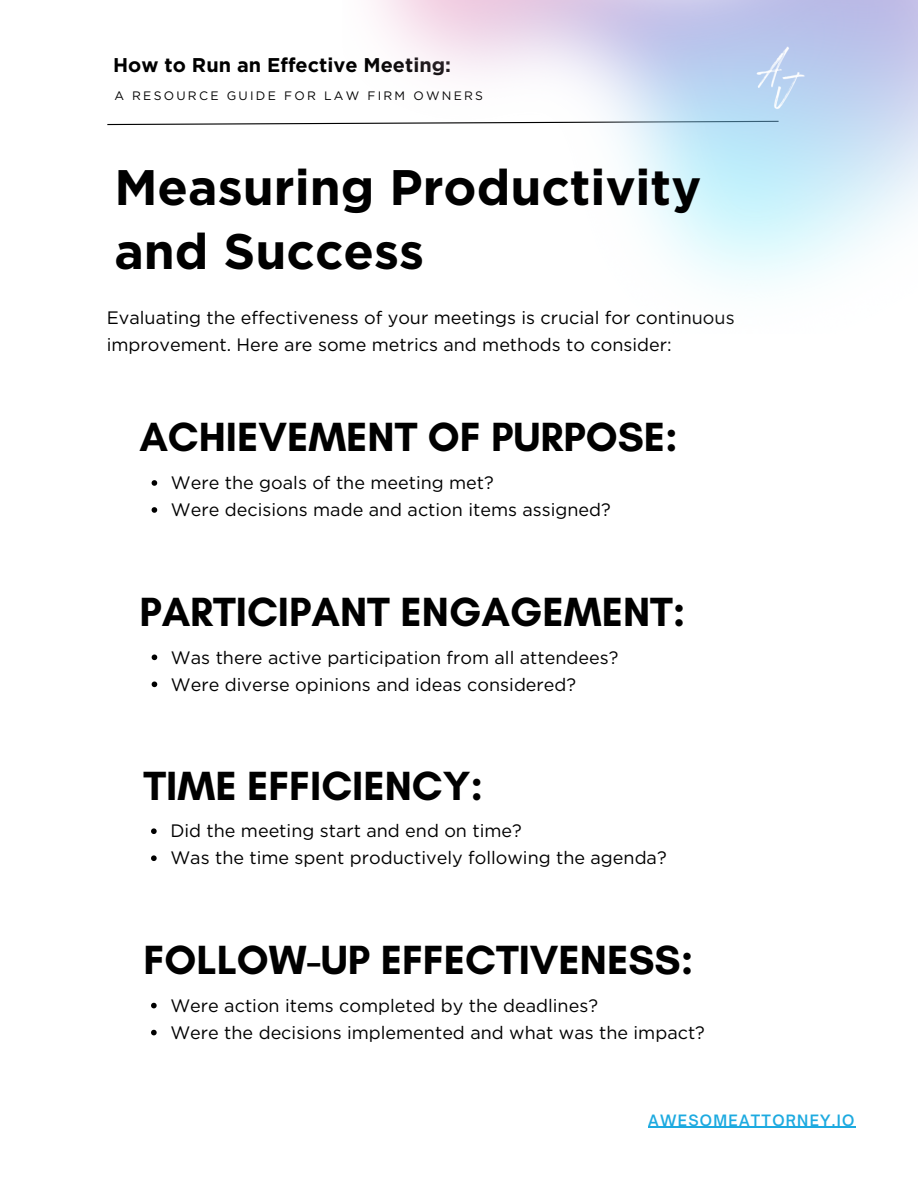
<style>
.page{position:relative;width:918px;height:1188px;background:#fff}
.page>*{position:absolute;margin:0;border:0;box-sizing:border-box;transform-origin:0 0}
.t1{font:700 49.8px/64.2px "Gotham";color:#000}
.t2{font:700 41.55px "Glacial Indifference";color:#000}
.t3{font:700 19.8px "Gotham";color:#000}
.t4{font:18px/27px "Gotham";color:#000}
.t5{font:600 15px "Open Sauce One";letter-spacing:.085em;color:#1daae0}
.t6{font:12.3px "Gotham";letter-spacing:.185em;color:#000}
</style>
<div class="page">
<svg style="left:152px;top:480px;width:5px;height:6px"></svg>
<svg style="left:152px;top:507px;width:5px;height:6px"></svg>
<svg style="left:152px;top:655px;width:5px;height:5px"></svg>
<svg style="left:152px;top:682px;width:5px;height:5px"></svg>
<svg style="left:151px;top:828px;width:6px;height:6px"></svg>
<svg style="left:151px;top:855px;width:6px;height:6px"></svg>
<svg style="left:151px;top:1003px;width:6px;height:5px"></svg>
<svg style="left:151px;top:1030px;width:6px;height:5px"></svg>
<svg style="left:107px;top:122px;width:235px;height:4px"></svg>
<img style="left:342px;top:0;width:576px;height:287px">
<img style="left:751px;top:41px;width:59px;height:73px">
<hr style="left:648px;top:1127px;width:208px;height:1px;background:#1daae0">
<p class="t3" style="left:113px;top:52px;width:339px">How to Run an Effective Meeting:</p>
<p class="t6" style="left:114px;top:88px;width:370px">A RESOURCE GUIDE FOR LAW FIRM OWNERS</p>
<p class="t1" style="left:114px;top:155px;width:588px">Measuring Productivity and Success</p>
<p class="t4" style="left:107px;top:304px;width:629px">Evaluating the effectiveness of your meetings is crucial for continuous improvement. Here are some metrics and methods to consider:</p>
<p class="t2" style="left:139px;top:412px;width:540px">ACHIEVEMENT OF PURPOSE:</p>
<p class="t4" style="left:171px;top:469px;width:324px">Were the goals of the meeting met?</p>
<p class="t4" style="left:171px;top:496px;width:441px">Were decisions made and action items assigned?</p>
<p class="t2" style="left:139px;top:586px;width:548px">PARTICIPANT ENGAGEMENT:</p>
<p class="t4" style="left:171px;top:644px;width:449px">Was there active participation from all attendees?</p>
<p class="t4" style="left:171px;top:671px;width:407px">Were diverse opinions and ideas considered?</p>
<p class="t2" style="left:143px;top:760px;width:341px">TIME EFFICIENCY:</p>
<p class="t4" style="left:170px;top:817px;width:353px">Did the meeting start and end on time?</p>
<p class="t4" style="left:170px;top:844px;width:498px">Was the time spent productively following the agenda?</p>
<p class="t2" style="left:143px;top:935px;width:551px">FOLLOW-UP EFFECTIVENESS:</p>
<p class="t4" style="left:170px;top:992px;width:429px">Were action items completed by the deadlines?</p>
<p class="t4" style="left:170px;top:1019px;width:536px">Were the decisions implemented and what was the impact?</p>
<p class="t5" style="left:648px;top:1111px;width:208px">AWESOMEATTORNEY.IO</p>
</div>
